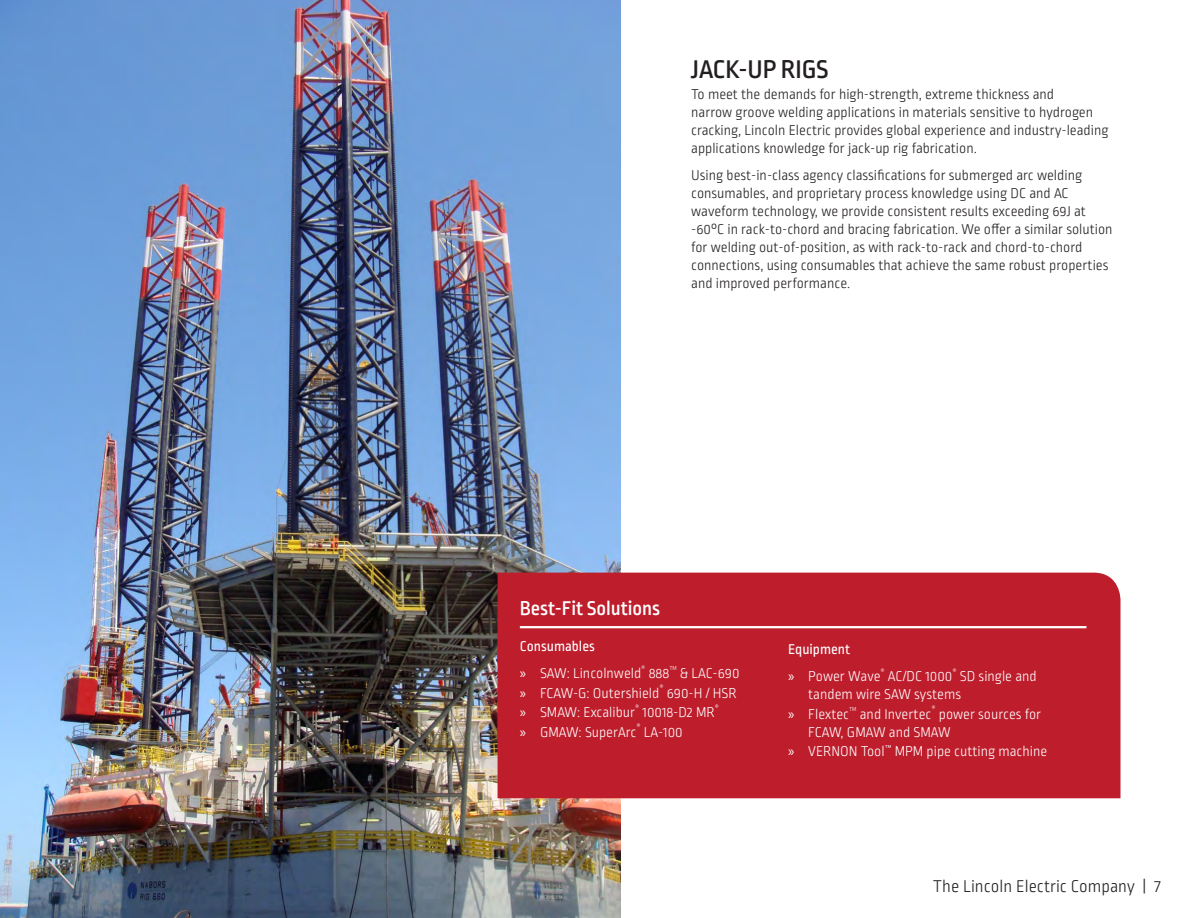
<style>
.page{position:relative;width:1188px;height:918px;background:#fff}
.page>*{position:absolute;margin:0;border:0;box-sizing:border-box;transform-origin:0 0}
.t1{font:500 27px "Ropa Sans Pro";color:#231f20}
.t2{font:500 21px "Ropa Sans Pro";color:#fff}
.t3{font:300 18px "Ropa Sans Pro";color:#231f20}
.t4{font:300 15px/18px "Ropa Sans Pro";color:#231f20}
.t5{font:300 15px/18px "Ropa Sans Pro";color:#fff}
.t6{font:15px "Ropa Sans Pro";color:#fff}
.t7{font:300 7.8px "Ropa Sans Pro";color:#fff}
.t8{font:300 6.15px "Ropa Sans Pro";color:#fff}
.s1{font-family:"Myriad Pro";font-weight:400}
</style>
<div class="page">
<img style="left:0;top:0;width:621px;height:918px">
<div style="left:498px;top:573px;width:622px;height:225px;background:#be1d2c"></div>
<hr style="left:520px;top:626px;width:566px;height:2px;background:#fff">
<p class="t1" style="left:691px;top:54px;width:139px">JACK-UP RIGS</p>
<p class="t4" style="left:691px;top:86px;width:419px">To meet the demands for high-strength, extreme thickness and<br>narrow groove welding applications in materials sensitive to hydrogen cracking, Lincoln Electric provides global experience and industry-leading applications knowledge for jack-up rig fabrication.</p>
<p class="t4" style="left:691px;top:167px;width:423px">Using best-in-class agency classifications for submerged arc welding consumables, and proprietary process knowledge using DC and AC waveform technology, we provide consistent results exceeding 69J at -60°C in rack-to-chord and bracing fabrication. We offer a similar solution for welding out-of-position, as with rack-to-rack and chord-to-chord connections, using consumables that achieve the same robust properties and improved performance.</p>
<p class="t2" style="left:520px;top:597px;width:142px">Best-Fit Solutions</p>
<p class="t6" style="left:520px;top:638px;width:76px">Consumables</p>
<p class="t5" style="left:520px;top:665px;width:123px"><span class="s1">»</span> SAW: Lincolnweld</p>
<p class="t7" style="left:641px;top:664px;width:6px">®</p>
<p class="t8" style="left:669px;top:665px;width:9px">TM</p>
<p class="t5" style="left:680px;top:665px;width:61px">&amp; LAC-690</p>
<p class="t5" style="left:649px;top:665px;width:22px">888</p>
<p class="t7" style="left:659px;top:684px;width:6px">®</p>
<p class="t5" style="left:520px;top:685px;width:141px"><span class="s1">»</span> FCAW-G: Outershield</p>
<p class="t5" style="left:667px;top:685px;width:71px">690-H / HSR</p>
<p class="t7" style="left:635px;top:703px;width:6px">®</p>
<p class="t7" style="left:715px;top:703px;width:6px">®</p>
<p class="t5" style="left:520px;top:704px;width:117px"><span class="s1">»</span> SMAW: Excalibur</p>
<p class="t5" style="left:643px;top:704px;width:74px">10018-D2 MR</p>
<p class="t7" style="left:637px;top:723px;width:6px">®</p>
<p class="t5" style="left:520px;top:724px;width:118px"><span class="s1">»</span> GMAW: SuperArc</p>
<p class="t5" style="left:644px;top:724px;width:40px">LA-100</p>
<p class="t6" style="left:788px;top:641px;width:64px">Equipment</p>
<p class="t5" style="left:788px;top:668px;width:94px"><span class="s1">»</span> Power Wave</p>
<p class="t7" style="left:952px;top:667px;width:6px">®</p>
<p class="t5" style="left:808px;top:668px;width:230px;text-indent:152px">SD single and tandem wire SAW systems</p>
<p class="t5" style="left:788px;top:706px;width:63px"><span class="s1">»</span> Flextec</p>
<p class="t8" style="left:849px;top:705px;width:9px">TM</p>
<p class="t5" style="left:860px;top:706px;width:73px">and Invertec</p>
<p class="t7" style="left:881px;top:667px;width:6px">®</p>
<p class="t5" style="left:888px;top:668px;width:66px">AC/DC 1000</p>
<p class="t7" style="left:931px;top:705px;width:6px">®</p>
<p class="t5" style="left:808px;top:706px;width:234px;text-indent:131px">power sources for<br>FCAW, GMAW and SMAW</p>
<p class="t5" style="left:788px;top:743px;width:261px"><span class="s1">»</span> VERNON Tool<sup>™</sup> MPM pipe cutting machine</p>
<p class="t3" style="left:933px;top:877px;width:230px">The Lincoln Electric Company | 7</p>
</div>
